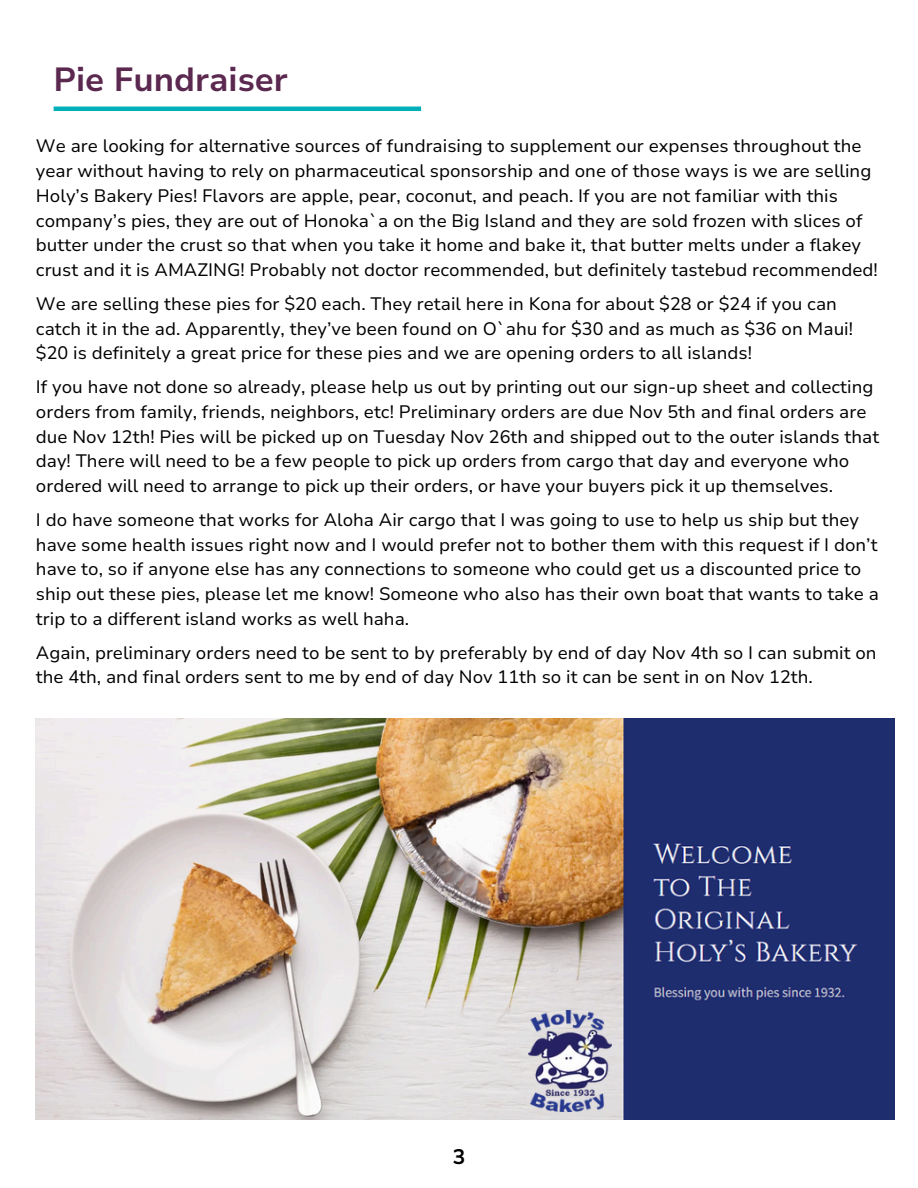
<style>
.page{position:relative;width:918px;height:1188px;background:#fff}
.page>*{position:absolute;margin:0;border:0;box-sizing:border-box;transform-origin:0 0}
.t1{font:700 33.45px "Nunito Sans 10 pt";color:#5b284f}
.t2{font:700 21px "Nunito Sans 10 pt";color:#000}
.t3{font:18px/24.8px "Nunito Sans 10 pt";color:#000}
</style>
<div class="page">
<hr style="left:54px;top:107px;width:367px;height:4px;background:#00b0b9">
<img style="left:36px;top:719px;width:858px;height:400px">
<img style="left:529px;top:1011px;width:83px;height:100px">
<p class="t1" style="left:54px;top:57px;width:236px">Pie Fundraiser</p>
<p class="t3" style="left:36px;top:134px;width:843px">We are looking for alternative sources of fundraising to supplement our expenses throughout the year without having to rely on pharmaceutical sponsorship and one of those ways is we are selling Holy’s Bakery Pies! Flavors are apple, pear, coconut, and peach. If you are not familiar with this company’s pies, they are out of Honoka`a on the Big Island and they are sold frozen with slices of butter under the crust so that when you take it home and bake it, that butter melts under a flakey crust and it is AMAZING! Probably not doctor recommended, but definitely tastebud recommended!</p>
<p class="t3" style="left:36px;top:292px;width:819px">We are selling these pies for $20 each. They retail here in Kona for about $28 or $24 if you can catch it in the ad. Apparently, they’ve been found on O`ahu for $30 and as much as $36 on Maui! $20 is definitely a great price for these pies and we are opening orders to all islands!</p>
<p class="t3" style="left:36px;top:375px;width:845px">If you have not done so already, please help us out by printing out our sign-up sheet and collecting orders from family, friends, neighbors, etc! Preliminary orders are due Nov 5th and final orders are due Nov 12th! Pies will be picked up on Tuesday Nov 26th and shipped out to the outer islands that day! There will need to be a few people to pick up orders from cargo that day and everyone who ordered will need to arrange to pick up their orders, or have your buyers pick it up themselves.</p>
<p class="t3" style="left:36px;top:508px;width:844px">I do have someone that works for Aloha Air cargo that I was going to use to help us ship but they have some health issues right now and I would prefer not to bother them with this request if I don’t have to, so if anyone else has any connections to someone who could get us a discounted price to ship out these pies, please let me know! Someone who also has their own boat that wants to take a trip to a different island works as well haha.</p>
<p class="t3" style="left:36px;top:640px;width:842px">Again, preliminary orders need to be sent to by preferably by end of day Nov 4th so I can submit on the 4th, and final orders sent to me by end of day Nov 11th so it can be sent in on Nov 12th.</p>
<p class="t2" style="left:453px;top:1143px;width:14px">3</p>
</div>
